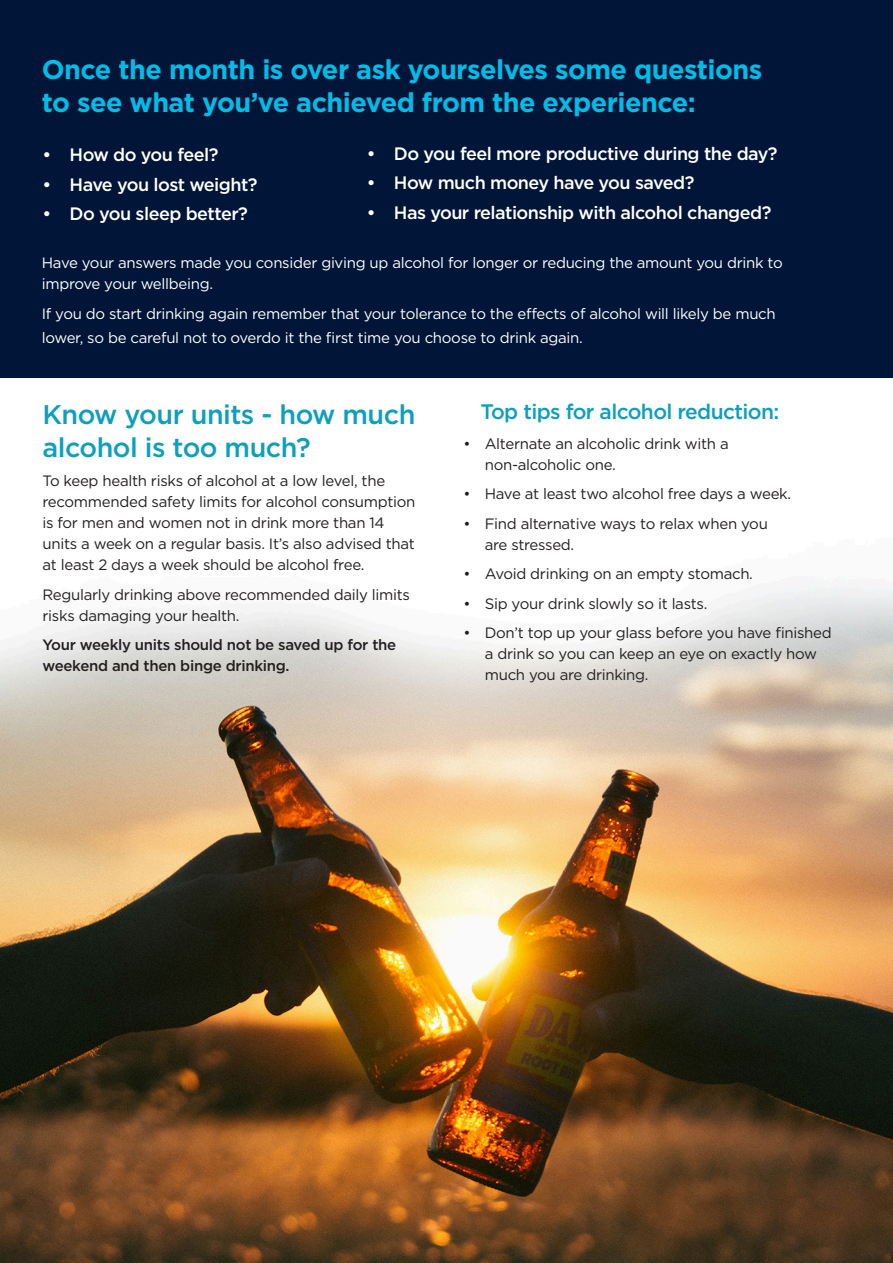
<style>
.page{position:relative;width:893px;height:1263px;background:#fff}
.page>*{position:absolute;margin:0;border:0;box-sizing:border-box;transform-origin:0 0}
.t1{font:700 27px/33px "Gotham";letter-spacing:-.02em;color:#02bce8}
.t2{font:500 27px/33px "Gotham";letter-spacing:-.02em;color:#0d9fbb}
.t3{font:500 21px "Gotham";letter-spacing:-.03em;color:#0d9fbb}
.t4{font:500 18px "Gotham";letter-spacing:-.03em;color:#fff}
.t5{font:15px/21px "Gotham";letter-spacing:-.02em;color:#231f20}
.t6{font:15px/21px "Gotham";letter-spacing:-.02em;color:#fff}
.t7{font:500 15px/21px "Gotham";letter-spacing:-.02em;color:#231f20}
</style>
<div class="page">
<div style="left:0;top:0;width:893px;height:378px;background:#001537"></div>
<img style="left:0;top:584px;width:893px;height:679px">
<p class="t1" style="left:42px;top:52px;width:722px">Once the month is over ask yourselves some questions to see what you’ve achieved from the experience:</p>
<p class="t4" style="left:367px;top:143px;width:412px">• Do you feel more productive during the day?</p>
<p class="t4" style="left:367px;top:173px;width:329px">• How much money have you saved?</p>
<p class="t4" style="left:367px;top:202px;width:406px">• Has your relationship with alcohol changed?</p>
<p class="t6" style="left:42px;top:252px;width:742px">Have your answers made you consider giving up alcohol for longer or reducing the amount you drink to improve your wellbeing.</p>
<p class="t6" style="left:42px;top:301px;width:735px;line-height:24px">If you do start drinking again remember that your tolerance to the effects of alcohol will likely be much lower, so be careful not to overdo it the first time you choose to drink again.</p>
<p class="t4" style="left:43px;top:145px;width:177px">• How do you feel?</p>
<p class="t4" style="left:43px;top:174px;width:217px">• Have you lost weight?</p>
<p class="t4" style="left:43px;top:204px;width:207px">• Do you sleep better?</p>
<p class="t2" style="left:43px;top:397px;width:374px">Know your units - how much alcohol is too much?</p>
<p class="t5" style="left:43px;top:470px;width:374px">To keep health risks of alcohol at a low level, the recommended safety limits for alcohol consumption is for men and women not in drink more than 14 units a week on a regular basis. It’s also advised that at least 2 days a week should be alcohol free.</p>
<p class="t5" style="left:43px;top:584px;width:369px">Regularly drinking above recommended daily limits risks damaging your health.</p>
<p class="t7" style="left:43px;top:634px;width:355px">Your weekly units should not be saved up for the weekend and then binge drinking.</p>
<p class="t3" style="left:480px;top:400px;width:300px">Top tips for alcohol reduction:</p>
<p class="t5" style="left:485px;top:433px;width:246px;text-indent:-21px">• Alternate an alcoholic drink with a non-alcoholic one.</p>
<p class="t5" style="left:463px;top:483px;width:329px">• Have at least two alcohol free days a week.</p>
<p class="t5" style="left:485px;top:513px;width:285px;text-indent:-21px">• Find alternative ways to relax when you are stressed.</p>
<p class="t5" style="left:463px;top:563px;width:291px">• Avoid drinking on an empty stomach.</p>
<p class="t5" style="left:463px;top:593px;width:245px">• Sip your drink slowly so it lasts.</p>
<p class="t5" style="left:485px;top:622px;width:348px;text-indent:-21px">• Don’t top up your glass before you have finished a drink so you can keep an eye on exactly how much you are drinking.</p>
</div>
